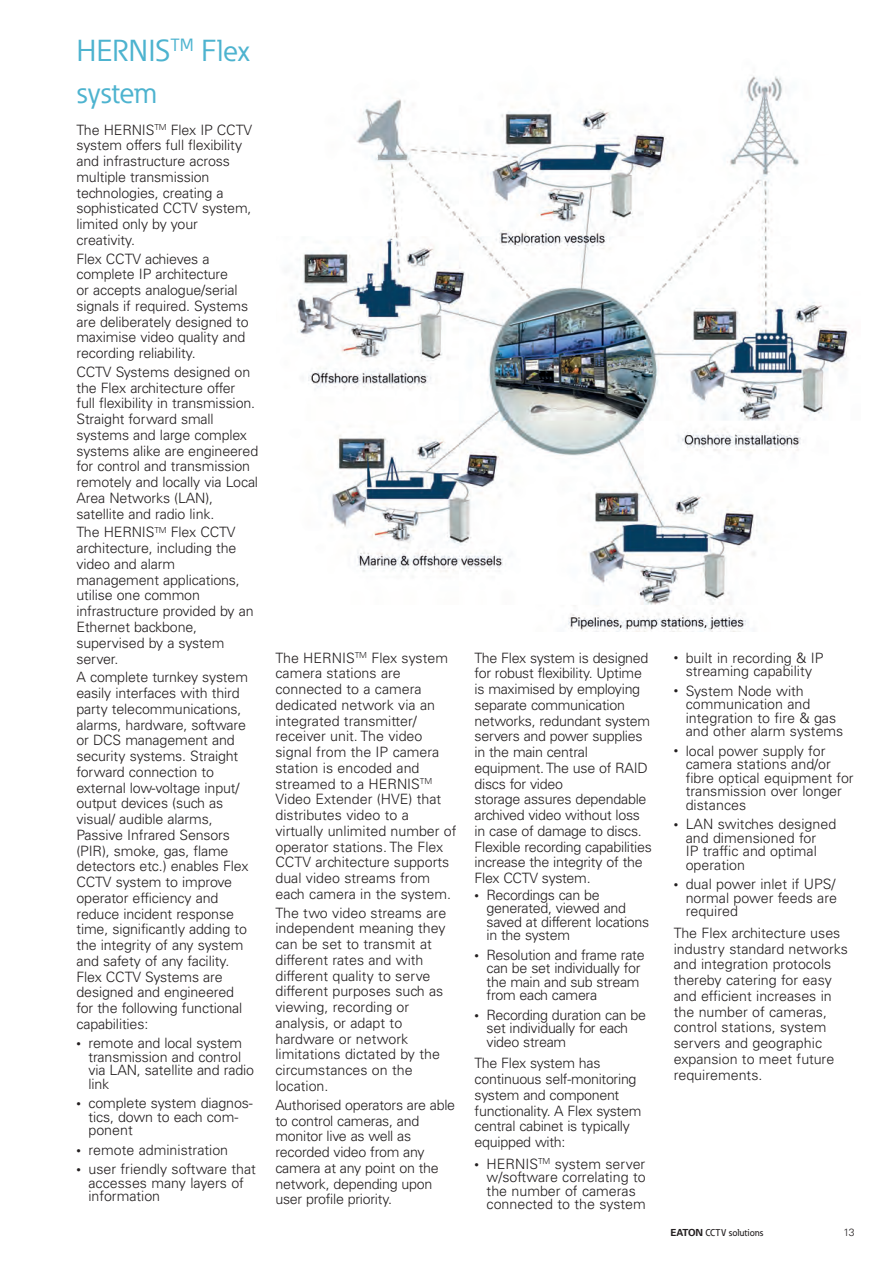
<style>
.page{position:relative;width:893px;height:1263px;background:#fff}
.page>*{position:absolute;margin:0;border:0;box-sizing:border-box;transform-origin:0 0}
._01_Subheadline___AD{font:30px/42px "Eaton";color:#4db3cf}
._02_Body__9_5_pt{font:300 14.25px/15.8px "Univers LT Std";letter-spacing:-.01em;color:#231f20}
._00_Folio_Flush_Righ{font:300 10.5px "Univers LT Std";color:#231f20}
._00_Footer_Flush_Rig{font:500 9.75px "Eaton";letter-spacing:.01em;color:#231f20}
.s1{font-size:9px}
.s2{font-family:"Univers LT Std";font-weight:700}
</style>
<div class="page">
<img style="left:293px;top:76px;width:556px;height:555px">
<p class="_01_Subheadline___AD" style="left:76px;top:30px;width:175px">HERNIS<sup>TM</sup> Flex system</p>
<p class="_02_Body__9_5_pt" style="left:76px;top:122px;width:177px">The HERNIS<sup>TM</sup> Flex IP CCTV system offers full flexibility and infrastructure across multiple transmission</p>
<p class="_02_Body__9_5_pt" style="left:76px;top:185px;width:177px">technologies, creating a sophisticated CCTV system, limited only by your</p>
<p class="_02_Body__9_5_pt" style="left:76px;top:232px;width:57px">creativity.</p>
<p class="_02_Body__9_5_pt" style="left:76px;top:251px;width:174px">Flex CCTV achieves a complete IP architecture<br>or accepts analogue/serial signals if required. Systems are deliberately designed to maximise video quality and recording reliability.</p>
<p class="_02_Body__9_5_pt" style="left:76px;top:364px;width:177px">CCTV Systems designed on the Flex architecture offer full flexibility in transmission.<br>Straight forward small</p>
<p class="_02_Body__9_5_pt" style="left:76px;top:427px;width:183px">systems and large complex systems alike are engineered for control and transmission remotely and locally via Local<br>Area Networks (LAN),</p>
<p class="_02_Body__9_5_pt" style="left:76px;top:506px;width:137px">satellite and radio link.</p>
<p class="_02_Body__9_5_pt" style="left:76px;top:525px;width:161px;text-align:justify">The HERNIS<sup>TM</sup> Flex CCTV architecture, including the video and alarm</p>
<p class="_02_Body__9_5_pt" style="left:76px;top:572px;width:165px">management applications, utilise one common</p>
<p class="_02_Body__9_5_pt" style="left:76px;top:603px;width:179px">infrastructure provided by an<br>Ethernet backbone,</p>
<p class="_02_Body__9_5_pt" style="left:76px;top:635px;width:149px">supervised by a system server.</p>
<p class="_02_Body__9_5_pt" style="left:76px;top:669px;width:173px">A complete turnkey system easily interfaces with third party telecommunications, alarms, hardware, software or DCS management and security systems. Straight forward connection to</p>
<p class="_02_Body__9_5_pt" style="left:76px;top:780px;width:165px">external low-voltage input/ output devices (such as</p>
<p class="_02_Body__9_5_pt" style="left:76px;top:811px;width:174px">visual/ audible alarms,<br>Passive Infrared Sensors (PIR), smoke, gas, flame detectors etc.) enables Flex<br>CCTV system to improve operator efficiency and reduce incident response time, significantly adding to the integrity of any system and safety of any facility.</p>
<p class="_02_Body__9_5_pt" style="left:76px;top:969px;width:167px">Flex CCTV Systems are designed and engineered for the following functional capabilities:</p>
<p class="_02_Body__9_5_pt" style="left:88px;top:1036px;width:167px;line-height:13.5px;text-indent:-12px"><span class="s1">•</span> remote and local system transmission and control via LAN, satellite and radio link</p>
<p class="_02_Body__9_5_pt" style="left:88px;top:1096px;width:166px;line-height:13.5px;text-indent:-12px"><span class="s1">•</span> complete system diagnos&shy;tics, down to each com&shy;ponent</p>
<p class="_02_Body__9_5_pt" style="left:76px;top:1142px;width:153px"><span class="s1">•</span> remote administration</p>
<p class="_02_Body__9_5_pt" style="left:88px;top:1162px;width:169px;line-height:13.5px;text-indent:-12px"><span class="s1">•</span> user friendly software that accesses many layers of information</p>
<p class="_02_Body__9_5_pt" style="left:275px;top:650px;width:174px">The HERNIS<sup>TM</sup> Flex system camera stations are</p>
<p class="_02_Body__9_5_pt" style="left:275px;top:681px;width:148px">connected to a camera</p>
<p class="_02_Body__9_5_pt" style="left:275px;top:697px;width:167px">dedicated network via an integrated transmitter/ receiver unit. The video signal from the IP camera station is encoded and streamed to a HERNIS<sup>TM<br></sup>Video Extender (HVE) that distributes video to a</p>
<p class="_02_Body__9_5_pt" style="left:275px;top:823px;width:183px">virtually unlimited number of operator stations. The Flex<br>CCTV architecture supports dual video streams from each camera in the system.</p>
<p class="_02_Body__9_5_pt" style="left:275px;top:905px;width:172px;text-align:justify">The two video streams are independent meaning they can be set to transmit at</p>
<p class="_02_Body__9_5_pt" style="left:275px;top:952px;width:169px">different rates and with different quality to serve different purposes such as viewing, recording or</p>
<p class="_02_Body__9_5_pt" style="left:275px;top:1015px;width:128px">analysis, or adapt to</p>
<p class="_02_Body__9_5_pt" style="left:275px;top:1031px;width:134px">hardware or network</p>
<p class="_02_Body__9_5_pt" style="left:275px;top:1046px;width:166px">limitations dictated by the circumstances on the</p>
<p class="_02_Body__9_5_pt" style="left:275px;top:1078px;width:52px">location.</p>
<p class="_02_Body__9_5_pt" style="left:275px;top:1097px;width:181px">Authorised operators are able to control cameras, and</p>
<p class="_02_Body__9_5_pt" style="left:275px;top:1128px;width:165px">monitor live as well as recorded video from any camera at any point on the network, depending upon user profile priority.</p>
<p class="_02_Body__9_5_pt" style="left:475px;top:650px;width:177px">The Flex system is designed for robust flexibility. Uptime is maximised by employing separate communication networks, redundant system servers and power supplies in the main central</p>
<p class="_02_Body__9_5_pt" style="left:475px;top:760px;width:175px">equipment. The use of RAID discs for video</p>
<p class="_02_Body__9_5_pt" style="left:475px;top:791px;width:179px">storage assures dependable archived video without loss in case of damage to discs.<br>Flexible recording capabilities increase the integrity of the<br>Flex CCTV system.</p>
<p class="_02_Body__9_5_pt" style="left:487px;top:888px;width:164px;line-height:13.5px;text-indent:-12px"><span class="s1">•</span> Recordings can be generated, viewed and saved at different locations in the system</p>
<p class="_02_Body__9_5_pt" style="left:487px;top:948px;width:159px;line-height:13.5px;text-indent:-12px"><span class="s1">•</span> Resolution and frame rate can be set individually for the main and sub stream from each camera</p>
<p class="_02_Body__9_5_pt" style="left:487px;top:1008px;width:161px;line-height:13.5px;text-indent:-12px"><span class="s1">•</span> Recording duration can be set individually for each video stream</p>
<p class="_02_Body__9_5_pt" style="left:475px;top:1055px;width:168px">The Flex system has continuous self-monitoring system and component functionality. A Flex system central cabinet is typically equipped with:</p>
<p class="_02_Body__9_5_pt" style="left:487px;top:1157px;width:161px;line-height:13.5px;text-indent:-12px"><span class="s1">•</span> HERNIS<sup>TM</sup> system server w/software correlating to the number of cameras connected to the system</p>
<p class="_02_Body__9_5_pt" style="left:674px;top:651px;width:151px;line-height:13.5px;text-align:center"><span class="s1">•</span> built in recording &amp; IP streaming capability</p>
<p class="_02_Body__9_5_pt" style="left:686px;top:684px;width:159px;line-height:13.5px;text-indent:-12px"><span class="s1">•</span> System Node with communication and integration to fire &amp; gas and other alarm systems</p>
<p class="_02_Body__9_5_pt" style="left:686px;top:744px;width:169px;line-height:13.5px;text-indent:-12px"><span class="s1">•</span> local power supply for camera stations and/or fibre optical equipment for transmission over longer distances</p>
<p class="_02_Body__9_5_pt" style="left:686px;top:817px;width:152px;line-height:13.5px;text-indent:-12px"><span class="s1">•</span> LAN switches designed and dimensioned for<br>IP traffic and optimal operation</p>
<p class="_02_Body__9_5_pt" style="left:686px;top:877px;width:153px;line-height:13.5px;text-align:justify;text-indent:-12px"><span class="s1">•</span> dual power inlet if UPS/ normal power feeds are required</p>
<p class="_02_Body__9_5_pt" style="left:674px;top:925px;width:176px">The Flex architecture uses industry standard networks and integration protocols thereby catering for easy and efficient increases in the number of cameras, control stations, system servers and geographic expansion to meet future requirements.</p>
<p class="_00_Footer_Flush_Rig" style="left:670px;top:1226px;width:94px"><span class="s2">EATON</span> CCTV solutions</p>
<p class="_00_Folio_Flush_Righ" style="left:843px;top:1226px;width:13px">13</p>
</div>
